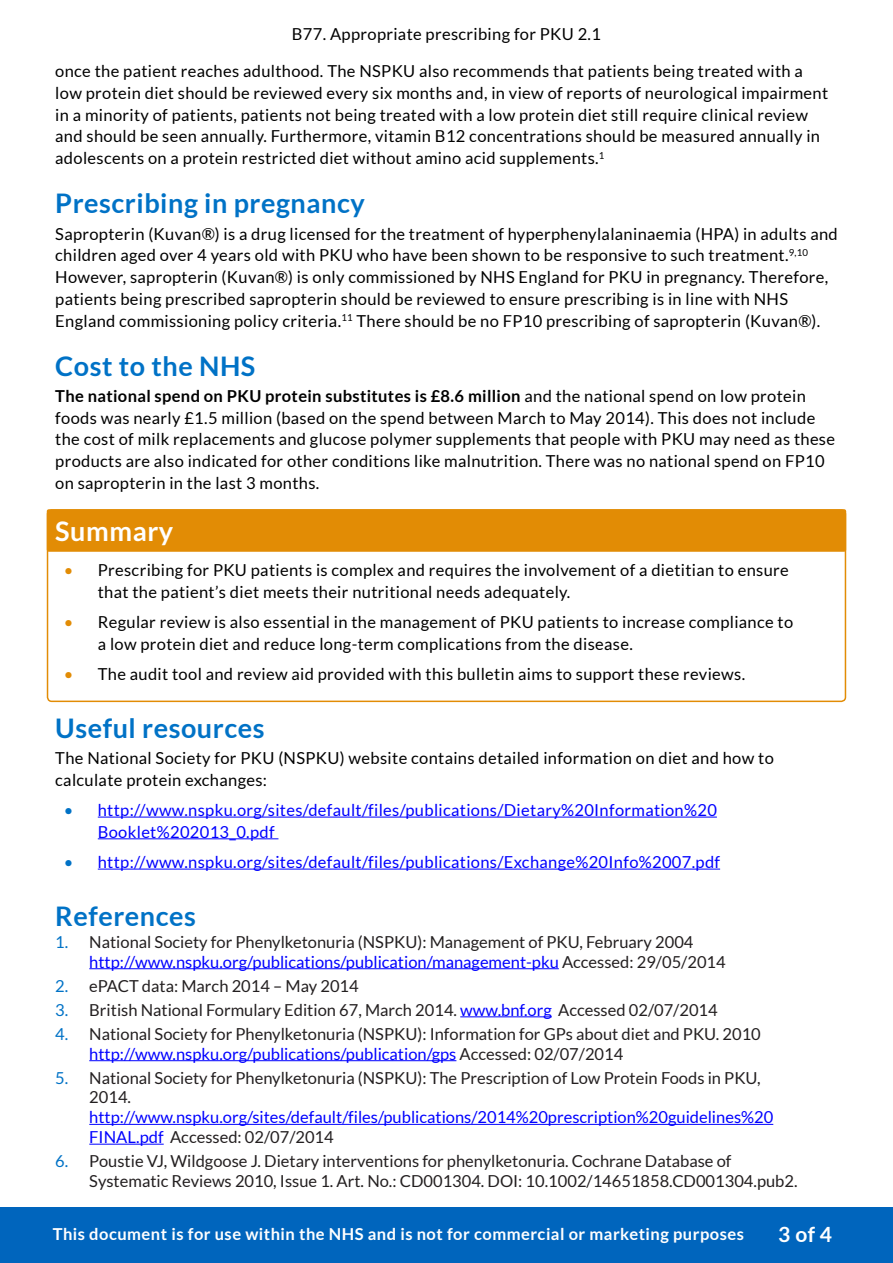
<style>
.page{position:relative;width:893px;height:1263px;background:#fff}
.page>*{position:absolute;margin:0;border:0;box-sizing:border-box;transform-origin:0 0}
.PrescQIPP_Header_1{font:700 27px "Lato";letter-spacing:.02em;color:#0072c6}
.Header_2_white{font:700 27px "Lato";letter-spacing:.02em;color:#fff}
.t1{font:700 21px "Lato";color:#fff}
.PrescQIPP_Body{font:16.5px/21.8px "Lato";letter-spacing:.02em;color:#000}
.t2{font:16.5px/19.8px "Lato";color:#231f20}
.t3{font:16.5px/21.8px "Lato";letter-spacing:.02em;color:#00f}
.t4{font:700 16.5px "Lato";letter-spacing:.03em;color:#fff}
.s1{font-weight:700}
.s2{color:#e28c05}
.s3{color:#0072c6}
.s4{color:#00f}
</style>
<div class="page">
<div style="left:0;top:1207px;width:893px;height:56px;background:#0065bd"></div>
<div style="left:47px;top:509px;width:799px;height:193px;border:2px solid #e28c05;border-radius:4px"></div>
<div style="left:47px;top:509px;width:799px;height:43px;background:#e28c05;border-radius:2px"></div>
<hr style="left:98px;top:816px;width:619px;height:1px;background:#00f">
<hr style="left:98px;top:838px;width:180px;height:1px;background:#00f">
<hr style="left:98px;top:868px;width:622px;height:1px;background:#00f">
<hr style="left:89px;top:968px;width:470px;height:1px;background:#00f">
<hr style="left:460px;top:1016px;width:92px;height:1px;background:#00f">
<hr style="left:89px;top:1060px;width:367px;height:1px;background:#00f">
<hr style="left:89px;top:1124px;width:684px;height:1px;background:#00f">
<hr style="left:89px;top:1144px;width:75px;height:1px;background:#00f">
<p class="PrescQIPP_Body" style="left:292px;top:23px;width:311px">B77. Appropriate prescribing for PKU 2.1</p>
<p class="PrescQIPP_Body" style="left:55px;top:60px;width:774px">once the patient reaches adulthood. The NSPKU also recommends that patients being treated with a low protein diet should be reviewed every six months and, in view of reports of neurological impairment in a minority of patients, patients not being treated with a low protein diet still require clinical review and should be seen annually. Furthermore, vitamin B12 concentrations should be measured annually in adolescents on a protein restricted diet without amino acid supplements.<sup>1</sup></p>
<p class="PrescQIPP_Header_1" style="left:55px;top:188px;width:311px">Prescribing in pregnancy</p>
<p class="PrescQIPP_Body" style="left:55px;top:223px;width:784px">Sapropterin (Kuvan®) is a drug licensed for the treatment of hyperphenylalaninaemia (HPA) in adults and children aged over 4 years old with PKU who have been shown to be responsive to such treatment.<sup>9,10<br></sup>However, sapropterin (Kuvan®) is only commissioned by NHS England for PKU in pregnancy. Therefore, patients being prescribed sapropterin should be reviewed to ensure prescribing is in line with NHS England commissioning policy criteria.<sup>11</sup> There should be no FP10 prescribing of sapropterin (Kuvan®).</p>
<p class="PrescQIPP_Header_1" style="left:55px;top:351px;width:202px">Cost to the NHS</p>
<p class="PrescQIPP_Body" style="left:55px;top:385px;width:781px"><span class="s1">The national spend on PKU protein substitutes is £8.6 million</span> and the national spend on low protein foods was nearly £1.5 million (based on the spend between March to May 2014). This does not include the cost of milk replacements and glucose polymer supplements that people with PKU may need as these products are also indicated for other conditions like malnutrition. There was no national spend on FP10 on sapropterin in the last 3 months.</p>
<p class="Header_2_white" style="left:55px;top:516px;width:120px">Summary</p>
<p class="PrescQIPP_Body" style="left:98px;top:559px;width:693px;text-indent:-34px"><span class="s2">•</span> Prescribing for PKU patients is complex and requires the involvement of a dietitian to ensure that the patient’s diet meets their nutritional needs adequately.</p>
<p class="PrescQIPP_Body" style="left:98px;top:611px;width:697px;text-indent:-34px"><span class="s2">•</span> Regular review is also essential in the management of PKU patients to increase compliance to a low protein diet and reduce long-term complications from the disease.</p>
<p class="PrescQIPP_Body" style="left:64px;top:663px;width:683px"><span class="s2">•</span> The audit tool and review aid provided with this bulletin aims to support these reviews.</p>
<p class="PrescQIPP_Header_1" style="left:55px;top:713px;width:211px">Useful resources</p>
<p class="PrescQIPP_Body" style="left:55px;top:747px;width:720px">The National Society for PKU (NSPKU) website contains detailed information on diet and how to calculate protein exchanges:</p>
<p class="t3" style="left:98px;top:799px;width:621px;text-indent:-34px"><span class="s3">•</span> http://www.nspku.org/sites/default/files/publications/Dietary%20Information%20<br>Booklet%202013_0.pdf</p>
<p class="t3" style="left:64px;top:851px;width:658px"><span class="s3">•</span> http://www.nspku.org/sites/default/files/publications/Exchange%20Info%2007.pdf</p>
<p class="PrescQIPP_Header_1" style="left:55px;top:900px;width:142px">References</p>
<p class="t2" style="left:89px;top:932px;width:638px;text-indent:-34px"><span class="s3">1.</span> National Society for Phenylketonuria (NSPKU): Management of PKU, February 2004 <span class="s4">http://www.nspku.org/publications/publication/management-pku</span> Accessed: 29/05/2014</p>
<p class="t2" style="left:55px;top:976px;width:305px"><span class="s3">2.</span> ePACT data: March 2014 – May 2014</p>
<p class="t2" style="left:55px;top:1000px;width:664px"><span class="s3">3.</span> British National Formulary Edition 67, March 2014. <span class="s4">www.bnf.org</span> Accessed 02/07/2014</p>
<p class="t2" style="left:89px;top:1024px;width:673px;text-indent:-34px"><span class="s3">4.</span> National Society for Phenylketonuria (NSPKU): Information for GPs about diet and PKU. 2010 <span class="s4">http://www.nspku.org/publications/publication/gps</span> Accessed: 02/07/2014</p>
<p class="t2" style="left:89px;top:1067px;width:685px;text-indent:-34px"><span class="s3">5.</span> National Society for Phenylketonuria (NSPKU): The Prescription of Low Protein Foods in PKU, 2014. <span class="s4">http://www.nspku.org/sites/default/files/publications/2014%20prescription%20guidelines%20<br>FINAL.pdf</span> Accessed: 02/07/2014</p>
<p class="t2" style="left:89px;top:1151px;width:710px;text-indent:-34px"><span class="s3">6.</span> Poustie VJ, Wildgoose J. Dietary interventions for phenylketonuria. Cochrane Database of<br>Systematic Reviews 2010, Issue 1. Art. No.: CD001304. DOI: 10.1002/14651858.CD001304.pub2.</p>
<p class="t4" style="left:53px;top:1225px;width:693px">This document is for use within the NHS and is not for commercial or marketing purposes</p>
<p class="t1" style="left:778px;top:1222px;width:55px">3 of 4</p>
</div>
